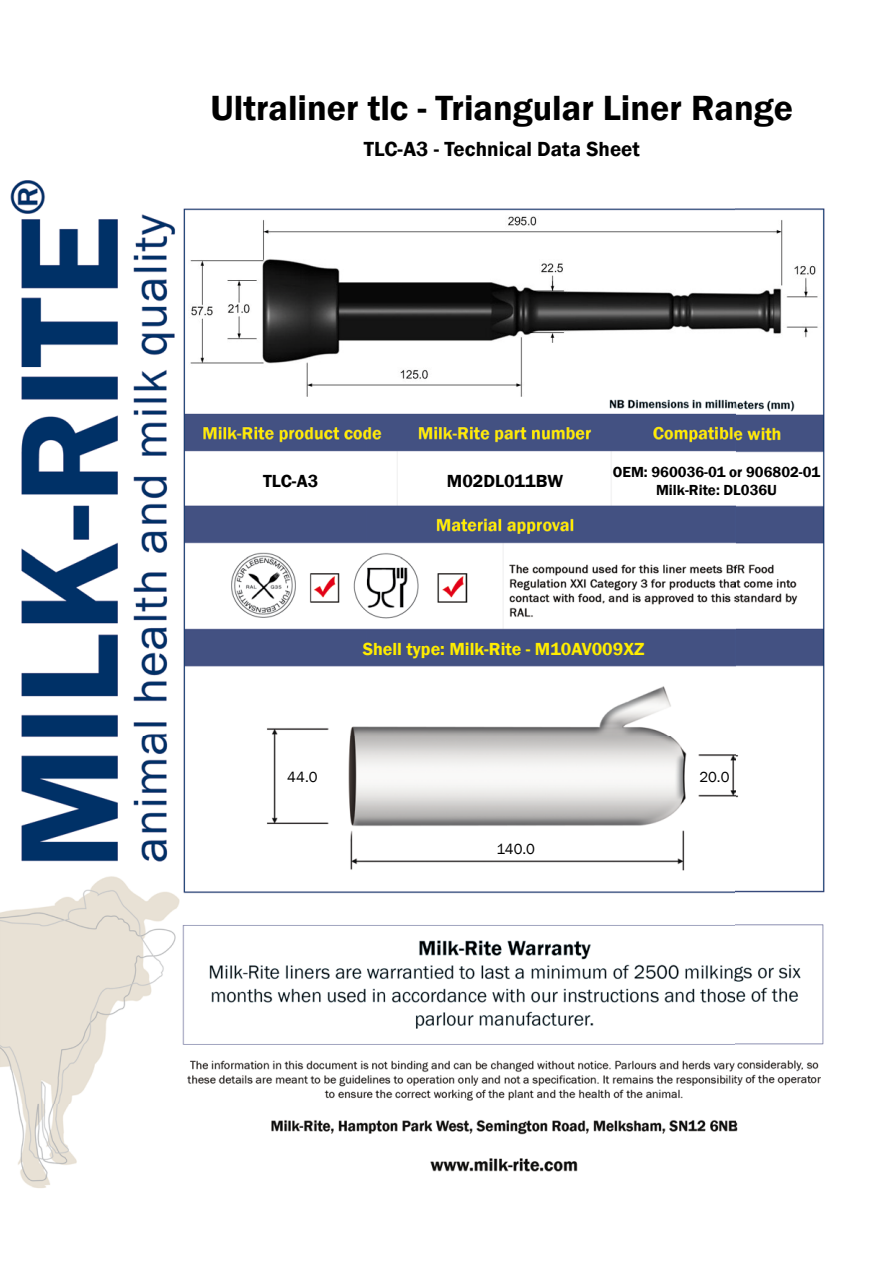
<style>
.page{position:relative;width:893px;height:1263px;background:#fff}
.page>*{position:absolute;margin:0;border:0;box-sizing:border-box;transform-origin:0 0}
.t1{font:600 36px "Franklin Gothic";color:#000}
.t2{font:600 21px "Franklin Gothic";color:#000}
.t3{font:600 18px "Franklin Gothic";color:#ffed00}
.t4{font:600 18px "Franklin Gothic";color:#000}
.t5{font:600 15px/18px "Franklin Gothic";color:#000;text-align:center}
.t6{font:15px "Franklin Gothic";color:#000}
</style>
<div class="page">
<img style="left:0;top:180px;width:825px;height:1008px">
<img style="left:188px;top:216px;width:633px;height:180px">
<h1 class="t1" style="left:210px;top:86px;width:584px">Ultraliner tlc - Triangular Liner Range</h1>
<h2 class="t2" style="left:364px;top:136px;width:278px">TLC-A3 - Technical Data Sheet</h2>
<p class="t4" style="left:263px;top:469px;width:57px">TLC-A3</p>
<p class="t4" style="left:447px;top:469px;width:118px">M02DL011BW</p>
<p class="t5" style="left:613px;top:463px;width:209px">OEM: 960036-01 or 906802-01<br>Milk-Rite: DL036U</p>
<p class="t3" style="left:363px;top:638px;width:283px">Shell type: Milk-Rite - M10AV009XZ</p>
<p class="t6" style="left:287px;top:767px;width:32px">44.0</p>
<p class="t6" style="left:699px;top:767px;width:32px">20.0</p>
<p class="t6" style="left:497px;top:839px;width:40px">140.0</p>
</div>
